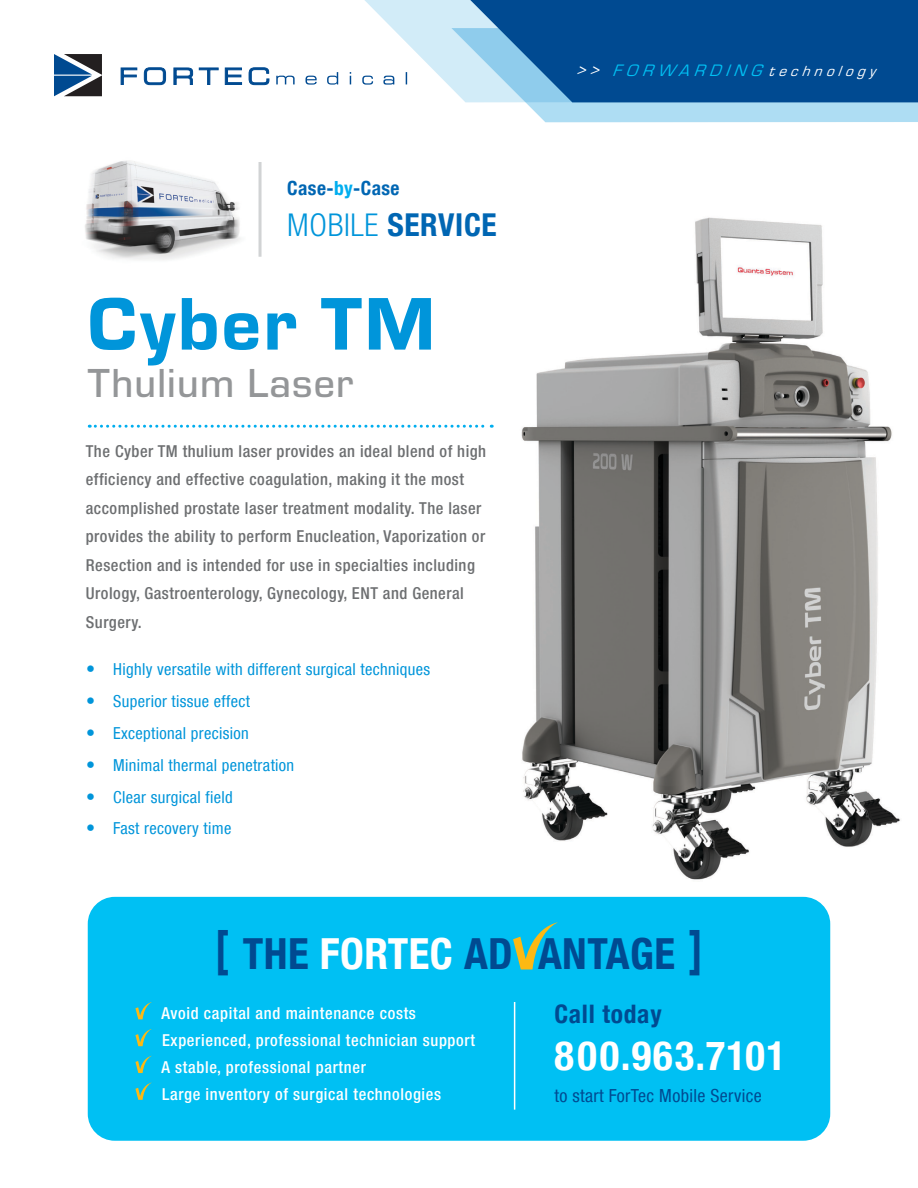
<style>
.page{position:relative;width:918px;height:1188px;background:#fff}
.page>*{position:absolute;margin:0;border:0;box-sizing:border-box;transform-origin:0 0}
.t1{font:77.25px "Eurostile Hea";letter-spacing:.03em;color:#0095da}
.List_body{font:700 condensed 42.75px "Helvetica Neue LT Com";letter-spacing:.01em;color:#004a91}
.t2{font:500 42px "Eurostile";letter-spacing:.03em;color:#949698}
.List_body-2{font:700 condensed 40.65px "Helvetica Neue LT Com";letter-spacing:.05em;color:#fff}
.t3{font:700 condensed 31.5px "Helvetica Neue LT Com";letter-spacing:.02em;color:#0066b3}
.List_body-3{font:700 condensed 25.5px "Helvetica Neue LT Com";letter-spacing:.03em;color:#004a91}
.t4{font:700 condensed 19.5px "Helvetica Neue LT Com";letter-spacing:.02em;color:#0066b3}
.List_body-4{font:condensed 18px "Helvetica Neue LT Com";letter-spacing:.02em;color:#004a91}
.t5{font:italic 17.25px "Eurostile";color:#00c0f3}
.Main_bullet{font:500 condensed 16.5px/28.5px "Helvetica Neue LT Com";letter-spacing:.03em;color:#6d6f71}
.t6{font:condensed 16.5px "Helvetica Neue LT Com";letter-spacing:.02em;color:#0095da}
.List_body-5{font:500 condensed 16.5px "Helvetica Neue LT Com";letter-spacing:.04em;color:#fff}
.s1{color:#00aeef}
.s2{font-weight:300;color:#0095da}
.s3{font-size:18px}
.s4{color:#fff}
.s5{font-size:15.15px;color:#fff}
.s6{font-size:50.1px}
</style>
<div class="page">
<img style="left:521px;top:217px;width:379px;height:663px">
<div style="left:88px;top:897px;width:742px;height:244px;background:#00c0f3;border-radius:27px"></div>
<svg style="left:364px;top:0;width:106px;height:88px;fill:#d2ecf8"></svg>
<svg style="left:451px;top:28px;width:467px;height:94px;fill:#aeddf3"></svg>
<svg style="left:470px;top:0;width:448px;height:102px;background:#135a9b"></svg>
<svg style="left:54px;top:54px;width:48px;height:42px"></svg>
<svg style="left:120px;top:67px;width:150px;height:18px"></svg>
<svg style="left:276px;top:72px;width:131px;height:13px"></svg>
<svg style="left:89px;top:425px;width:403px;height:3px"></svg>
<svg style="left:513px;top:922px;width:45px;height:48px"></svg>
<svg style="left:135px;top:1002px;width:17px;height:17px"></svg>
<svg style="left:135px;top:1029px;width:17px;height:17px"></svg>
<svg style="left:135px;top:1056px;width:17px;height:17px"></svg>
<svg style="left:135px;top:1082px;width:17px;height:18px"></svg>
<hr style="left:514px;top:1002px;width:1px;height:108px;background:#fff">
<hr style="left:259px;top:162px;width:3px;height:95px;background:#d1d3d4">
<img style="left:85px;top:160px;width:156px;height:100px">
<p class="t4" style="left:287px;top:176px;width:114px">Case-<span class="s1">by</span>-Case</p>
<p class="t3" style="left:287px;top:206px;width:211px"><span class="s2">MOBILE</span> SERVICE</p>
<p class="t1" style="left:88px;top:270px;width:349px">Cyber TM</p>
<p class="t2" style="left:88px;top:354px;width:267px">Thulium Laser</p>
<p class="Main_bullet" style="left:86px;top:436px;width:402px">The Cyber TM thulium laser provides an ideal blend of high efficiency and effective coagulation, making it the most accomplished prostate laser treatment modality. The laser provides the ability to perform Enucleation, Vaporization or Resection and is intended for use in specialties including Urology, Gastroenterology, Gynecology, ENT and General Surgery.</p>
<p class="t6" style="left:86px;top:660px;width:345px"><span class="s3">•</span> Highly versatile with different surgical techniques</p>
<p class="t6" style="left:86px;top:692px;width:165px"><span class="s3">•</span> Superior tissue effect</p>
<p class="t6" style="left:86px;top:723px;width:164px"><span class="s3">•</span> Exceptional precision</p>
<p class="t6" style="left:86px;top:755px;width:210px"><span class="s3">•</span> Minimal thermal penetration</p>
<p class="t6" style="left:86px;top:787px;width:148px"><span class="s3">•</span> Clear surgical field</p>
<p class="t6" style="left:86px;top:819px;width:147px"><span class="s3">•</span> Fast recovery time</p>
<p class="t5" style="left:576px;top:59px;width:307px"><span class="s4">&gt;&gt;</span> FORWARDING <span class="s5">technology</span></p>
<p class="List_body" style="left:215px;top:928px;width:490px"><span class="s6">[</span> THE <span class="s4">FORTEC</span> AD ANTAGE <span class="s6">]</span></p>
<p class="List_body-5" style="left:161px;top:1004px;width:256px">Avoid capital and maintenance costs</p>
<p class="List_body-5" style="left:162px;top:1031px;width:314px">Experienced, professional technician support</p>
<p class="List_body-5" style="left:161px;top:1057px;width:206px">A stable, professional partner</p>
<p class="List_body-5" style="left:162px;top:1084px;width:281px">Large inventory of surgical technologies</p>
<p class="List_body-3" style="left:554px;top:999px;width:109px">Call today</p>
<p class="List_body-2" style="left:554px;top:1032px;width:233px">800.963.7101</p>
<p class="List_body-4" style="left:554px;top:1085px;width:209px">to start ForTec Mobile Service</p>
</div>
